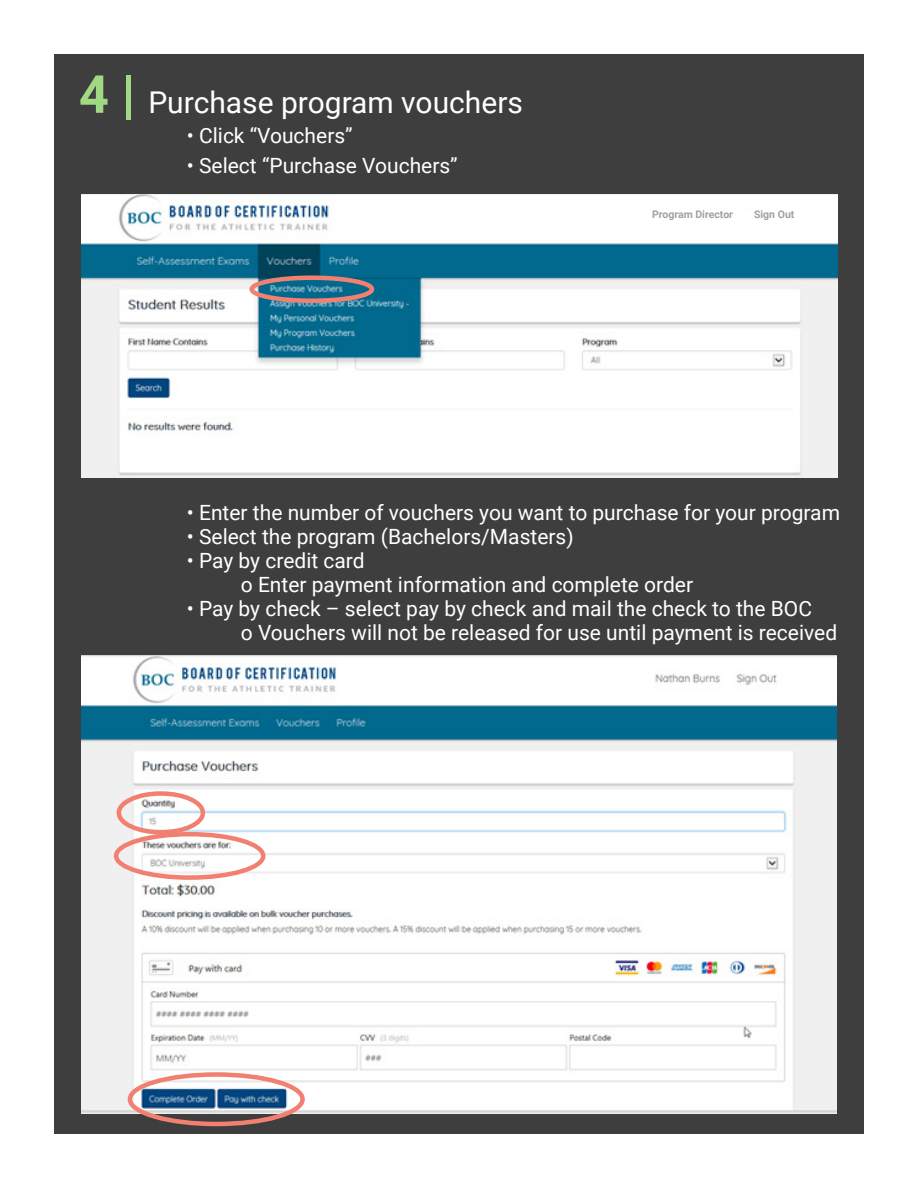
<style>
.page{position:relative;width:918px;height:1188px;background:#fff}
.page>*{position:absolute;margin:0;border:0;box-sizing:border-box;transform-origin:0 0}
.t1{font:30px "Roboto";color:#fff}
.t2{font:21px "Roboto";color:#fff}
.t3{font:700 10.5px "Roboto";color:#9ea2a2}
.s1{font-weight:700;font-size:52.5px;color:#a1d884}
</style>
<div class="page">
<div style="left:54px;top:54px;width:810px;height:1080px;background:#3e3e3f"></div>
<img style="left:81px;top:195px;width:756px;height:282px">
<div style="left:249px;top:275px;width:125px;height:28px;border:4px solid #f18070;border-radius:50%"></div>
<div style="left:652px;top:210px;width:145px;height:16px;background:#fff"></div>
<img style="left:82px;top:655px;width:755px;height:459px">
<div style="left:117px;top:791px;width:88px;height:43px;border:4px solid #f18070;border-radius:50%"></div>
<div style="left:114px;top:832px;width:152px;height:48px;border:4px solid #f18070;border-radius:50%"></div>
<div style="left:128px;top:1072px;width:177px;height:54px;border:4px solid #f18070;border-radius:50%"></div>
<p class="t1" style="left:79px;top:81px;width:446px"><span class="s1">4 |</span> Purchase program vouchers</p>
<p class="t2" style="left:187px;top:121px;width:167px">• Click “Vouchers”</p>
<p class="t2" style="left:187px;top:151px;width:272px">• Select “Purchase Vouchers”</p>
<p class="t3" style="left:652px;top:207px;width:83px">Program Director</p>
<p class="t3" style="left:754px;top:207px;width:42px">Sign Out</p>
<p class="t2" style="left:187px;top:498px;width:655px">• Enter the number of vouchers you want to purchase for your program</p>
<p class="t2" style="left:187px;top:522px;width:388px">• Select the program (Bachelors/Masters)</p>
<p class="t2" style="left:187px;top:546px;width:179px">• Pay by credit card</p>
<p class="t2" style="left:241px;top:570px;width:454px">o Enter payment information and complete order</p>
<p class="t2" style="left:187px;top:594px;width:627px">• Pay by check – select pay by check and mail the check to the BOC</p>
<p class="t2" style="left:241px;top:618px;width:598px">o Vouchers will not be released for use until payment is received</p>
</div>
